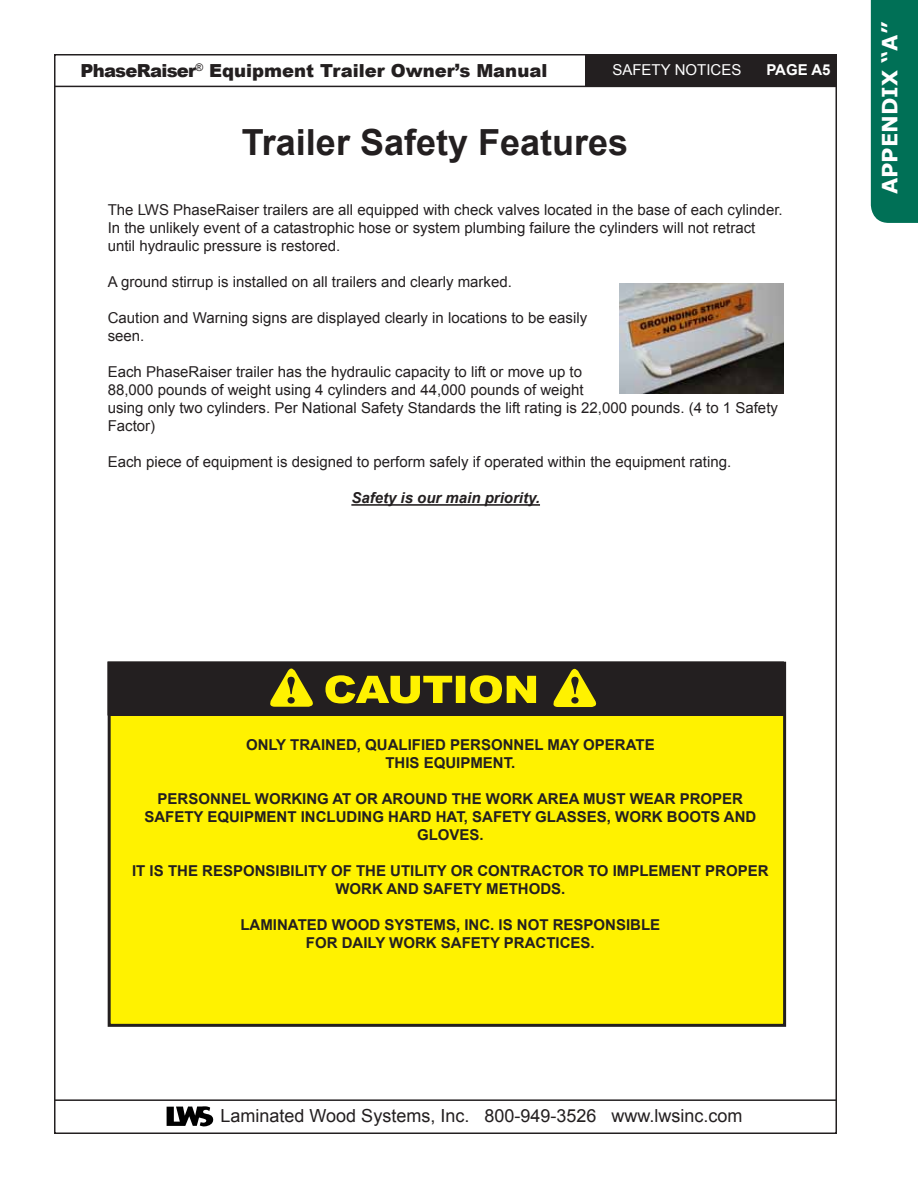
<style>
.page{position:relative;width:918px;height:1188px;background:#fff}
.page>*{position:absolute;margin:0;border:0;box-sizing:border-box;transform-origin:0 0}
.t1{font:700 36px "Arial";color:#231f20}
.t2{font:700 21px "Verdana";color:#fff}
.t3{font:18px "Arial";color:#231f20}
.t4{font:900 18px "Arial";color:#231f20}
.t5{font:15px/18px "Arial";color:#231f20}
.t6{font:700 15px/18px "Arial";color:#231f20}
.t7{font:italic 700 15px "Arial";color:#231f20}
.t8{font:15px "Arial";color:#fff}
.t9{font:700 15px "Arial";color:#fff}
</style>
<div class="page">
<div style="left:871px;top:0;width:47px;height:223px;background:#007056"></div>
<div style="left:109px;top:663px;width:676px;height:362px;background:#fff200"></div>
<div style="left:108px;top:662px;width:678px;height:365px;border:3px solid #231f20"></div>
<hr style="left:54px;top:86px;width:783px;height:1px;background:#231f20">
<div style="left:585px;top:55px;width:251px;height:31px;background:#231f20"></div>
<hr style="left:54px;top:1099px;width:783px;height:2px;background:#231f20">
<svg style="left:167px;top:1106px;width:47px;height:21px"></svg>
<hr style="left:351px;top:504px;width:189px;height:2px;background:#231f20">
<img style="left:619px;top:283px;width:165px;height:110px">
<div style="left:108px;top:662px;width:675px;height:53px;background:#231f20"></div>
<svg style="left:553px;top:668px;width:44px;height:39px"></svg>
<svg style="left:325px;top:675px;width:211px;height:28px"></svg>
<svg style="left:270px;top:668px;width:43px;height:39px"></svg>
<p class="t4" style="left:80px;top:58px;width:468px">PhaseRaiser<sup>®</sup> Equipment Trailer Owner’s Manual</p>
<p class="t8" style="left:612px;top:60px;width:130px">SAFETY NOTICES</p>
<p class="t9" style="left:766px;top:60px;width:66px">PAGE A5</p>
<h1 class="t1" style="left:242px;top:119px;width:388px">TRAILER SAFETY FEATURES</h1>
<p class="t5" style="left:108px;top:201px;width:677px">The LWS PhaseRaiser trailers are all equipped with check valves located in the base of each cylinder.<br>In the unlikely event of a catastrophic hose or system plumbing failure the cylinders will not retract until hydraulic pressure is restored.</p>
<p class="t5" style="left:108px;top:273px;width:406px">A ground stirrup is installed on all trailers and clearly marked.</p>
<p class="t5" style="left:108px;top:309px;width:481px">Caution and Warning signs are displayed clearly in locations to be easily seen.</p>
<p class="t5" style="left:108px;top:363px;width:672px">Each PhaseRaiser trailer has the hydraulic capacity to lift or move up to<br>88,000 pounds of weight using 4 cylinders and 44,000 pounds of weight<br>using only two cylinders. Per National Safety Standards the lift rating is 22,000 pounds. (4 to 1 Safety Factor)</p>
<p class="t5" style="left:108px;top:453px;width:625px">Each piece of equipment is designed to perform safely if operated within the equipment rating.</p>
<p class="t7" style="left:351px;top:488px;width:190px">Safety is our main priority.</p>
<h2 class="t2" style="left:875px;top:194px;width:174px;rotate:-90deg">APPEN DIX “A”</h2>
<p class="t6" style="left:246px;top:737px;width:170px">ONLY TRAINED, QUALIFIE</p>
<p class="t6" style="left:435px;top:737px;width:26px">D PER</p>
<p class="t6" style="left:481px;top:737px;width:125px">SONNEL MAY OPER</p>
<p class="t6" style="left:626px;top:737px;width:20px">ATE</p>
<p class="t6" style="left:385px;top:755px;width:132px">THIS EQUIPMENT.</p>
<p class="t6" style="left:158px;top:791px;width:305px">PERSONNEL WORKING AT OR AROUND THE</p>
<p class="t6" style="left:486px;top:791px;width:238px">WORK AREA MUST WEAR PROPER</p>
<p class="t6" style="left:144px;top:809px;width:31px">SAFET</p>
<p class="t6" style="left:194px;top:809px;width:310px">Y EQUIPMENT INCLUDING HARD HAT, SAFET</p>
<p class="t6" style="left:521px;top:809px;width:237px">Y G LASSES, WORK BOOTS AND</p>
<p class="t6" style="left:417px;top:827px;width:68px">G LOVES.</p>
<p class="t6" style="left:132px;top:863px;width:47px">IT IS THE</p>
<p class="t6" style="left:202px;top:863px;width:165px">RESPONSIBILITY OF THE</p>
<p class="t6" style="left:335px;top:863px;width:414px;text-indent:55px">UTILITY OR CONTRACTOR TO IMPLEMENT PROPER<br>WORK AND SAFET</p>
<p class="t6" style="left:472px;top:881px;width:37px">Y METH</p>
<p class="t6" style="left:529px;top:881px;width:38px">ODS.</p>
<p class="t6" style="left:306px;top:917px;width:354px;text-indent:-65px">LAMINATED WOOD SYSTEMS, INC. IS NOT RESPONSIBLE<br>FOR DAILY WORK SAFET</p>
<p class="t6" style="left:490px;top:935px;width:56px">Y PRACTICE</p>
<p class="t6" style="left:581px;top:935px;width:16px">S.</p>
<p class="t3" style="left:221px;top:1104px;width:523px">Laminated Wood Systems, Inc. 800-949-3526 www.lwsinc.com</p>
</div>
